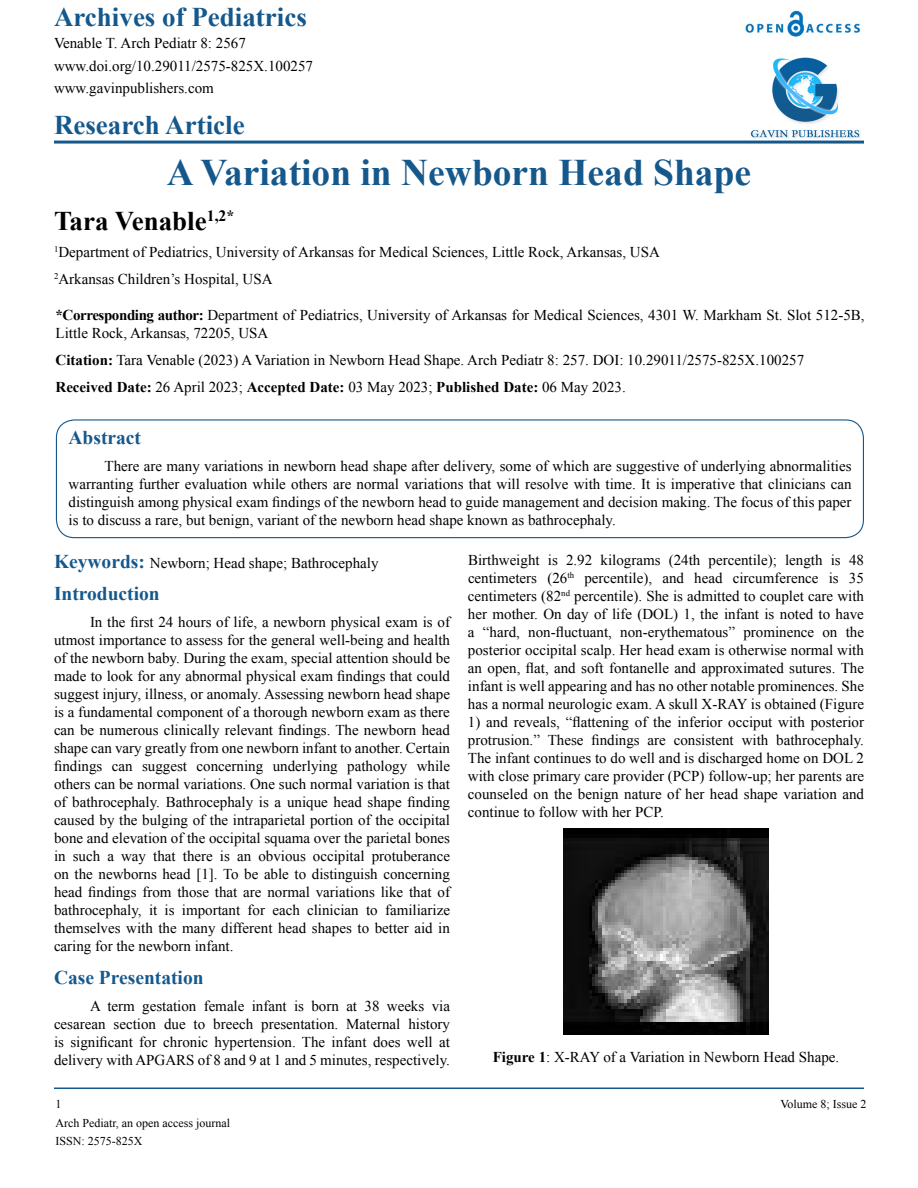
<style>
.page{position:relative;width:918px;height:1188px;background:#fff}
.page>*{position:absolute;margin:0;border:0;box-sizing:border-box;transform-origin:0 0}
.t1{font:700 37.5px "Times New Roman";color:#15588c}
.t2{font:700 27px "Times New Roman";color:#15588c}
.t3{font:700 27px "Times New Roman";color:#000}
.t4{font:700 19.5px "Times New Roman";color:#15588c}
.t5{font:15px/18px "Times New Roman";color:#000;text-align:justify}
.t6{font:12px/17.4px "Times New Roman";color:#000}
.s1{font-weight:700}
.s2{font-weight:700;font-size:19.5px;color:#15588c}
</style>
<div class="page">
<hr style="left:54px;top:1088px;width:810px;height:1px;background:#15588c">
<img style="left:751px;top:57px;width:109px;height:81px">
<hr style="left:54px;top:141px;width:810px;height:3px;background:#15588c">
<img style="left:745px;top:10px;width:116px;height:27px">
<div style="left:56px;top:419px;width:808px;height:119px;border:1px solid #15588c;border-radius:18px"></div>
<img style="left:563px;top:829px;width:206px;height:206px">
<h2 class="t2" style="left:54px;top:-2px;width:254px">Archives of Pediatrics</h2>
<p class="t5" style="left:54px;top:32px;width:261px;line-height:22.5px;text-align:left">Venable T. Arch Pediatr 8: 2567 www.doi.org/10.29011/2575-825X.100257 www.gavinpublishers.com</p>
<h2 class="t2" style="left:54px;top:106px;width:192px">Research Article</h2>
<h1 class="t1" style="left:167px;top:147px;width:586px">A Variation in Newborn Head Shape</h1>
<h2 class="t3" style="left:54px;top:202px;width:182px">Tara Venable<sup>1,2*</sup></h2>
<p class="t5" style="left:54px;top:238px;width:607px;line-height:27px"><sup>1</sup>Department of Pediatrics, University of Arkansas for Medical Sciences, Little Rock, Arkansas, USA<br><sup>2</sup>Arkansas Children’s Hospital, USA</p>
<p class="t5" style="left:56px;top:306px;width:811px"><span class="s1">*Corresponding author:</span> Department of Pediatrics, University of Arkansas for Medical Sciences, 4301 W. Markham St. Slot 512-5B,<br>Little Rock, Arkansas, 72205, USA</p>
<p class="t5" style="left:56px;top:346px;width:750px;line-height:27px"><span class="s1">Citation:</span> Tara Venable (2023) A Variation in Newborn Head Shape. Arch Pediatr 8: 257. DOI: 10.29011/2575-825X.100257<br><span class="s1">Received Date:</span> 26 April 2023; <span class="s1">Accepted Date:</span> 03 May 2023; <span class="s1">Published Date:</span> 06 May 2023.</p>
<h3 class="t4" style="left:69px;top:424px;width:74px">Abstract</h3>
<p class="t5" style="left:69px;top:457px;width:785px;text-indent:36px">There are many variations in newborn head shape after delivery, some of which are suggestive of underlying abnormalities warranting further evaluation while others are normal variations that will resolve with time. It is imperative that clinicians can distinguish among physical exam findings of the newborn head to guide management and decision making. The focus of this paper is to discuss a rare, but benign, variant of the newborn head shape known as bathrocephaly.</p>
<p class="t5" style="left:54px;top:554px;width:326px"><span class="s2">Keywords:</span> Newborn; Head shape; Bathrocephaly</p>
<h3 class="t4" style="left:54px;top:580px;width:107px">Introduction</h3>
<p class="t5" style="left:54px;top:613px;width:398px;text-indent:36px">In the first 24 hours of life, a newborn physical exam is of utmost importance to assess for the general well-being and health of the newborn baby. During the exam, special attention should be made to look for any abnormal physical exam findings that could suggest injury, illness, or anomaly. Assessing newborn head shape is a fundamental component of a thorough newborn exam as there can be numerous clinically relevant findings. The newborn head shape can vary greatly from one newborn infant to another. Certain findings can suggest concerning underlying pathology while others can be normal variations. One such normal variation is that of bathrocephaly. Bathrocephaly is a unique head shape finding caused by the bulging of the intraparietal portion of the occipital bone and elevation of the occipital squama over the parietal bones in such a way that there is an obvious occipital protuberance on the newborns head [1]. To be able to distinguish concerning head findings from those that are normal variations like that of bathrocephaly, it is important for each clinician to familiarize themselves with the many different head shapes to better aid in caring for the newborn infant.</p>
<h3 class="t4" style="left:54px;top:964px;width:151px">Case Presentation</h3>
<p class="t5" style="left:54px;top:996px;width:398px;text-indent:36px">A term gestation female infant is born at 38 weeks via cesarean section due to breech presentation. Maternal history is significant for chronic hypertension. The infant does well at delivery with APGARS of 8 and 9 at 1 and 5 minutes, respectively.</p>
<p class="t5" style="left:468px;top:551px;width:398px">Birthweight is 2.92 kilograms (24th percentile); length is 48 centimeters (26<sup>th</sup> percentile), and head circumference is 35 centimeters (82<sup>nd</sup> percentile). She is admitted to couplet care with her mother. On day of life (DOL) 1, the infant is noted to have a “hard, non-fluctuant, non-erythematous” prominence on the posterior occipital scalp. Her head exam is otherwise normal with an open, flat, and soft fontanelle and approximated sutures. The infant is well appearing and has no other notable prominences. She has a normal neurologic exam. A skull X-RAY is obtained (Figure</p>
<p class="t5" style="left:468px;top:713px;width:398px">1) and reveals, “flattening of the inferior occiput with posterior protrusion.” These findings are consistent with bathrocephaly.<br>The infant continues to do well and is discharged home on DOL 2 with close primary care provider (PCP) follow-up; her parents are counseled on the benign nature of her head shape variation and continue to follow with her PCP.</p>
<p class="t5" style="left:493px;top:1048px;width:348px"><span class="s1">Figure 1</span>: X-RAY of a Variation in Newborn Head Shape.</p>
<p class="t6" style="left:56px;top:1095px;width:7px">1</p>
<p class="t6" style="left:780px;top:1095px;width:88px">Volume 8; Issue 2</p>
<p class="t6" style="left:56px;top:1114px;width:176px">Arch Pediatr, an open access journal<br>ISSN: 2575-825X</p>
</div>
